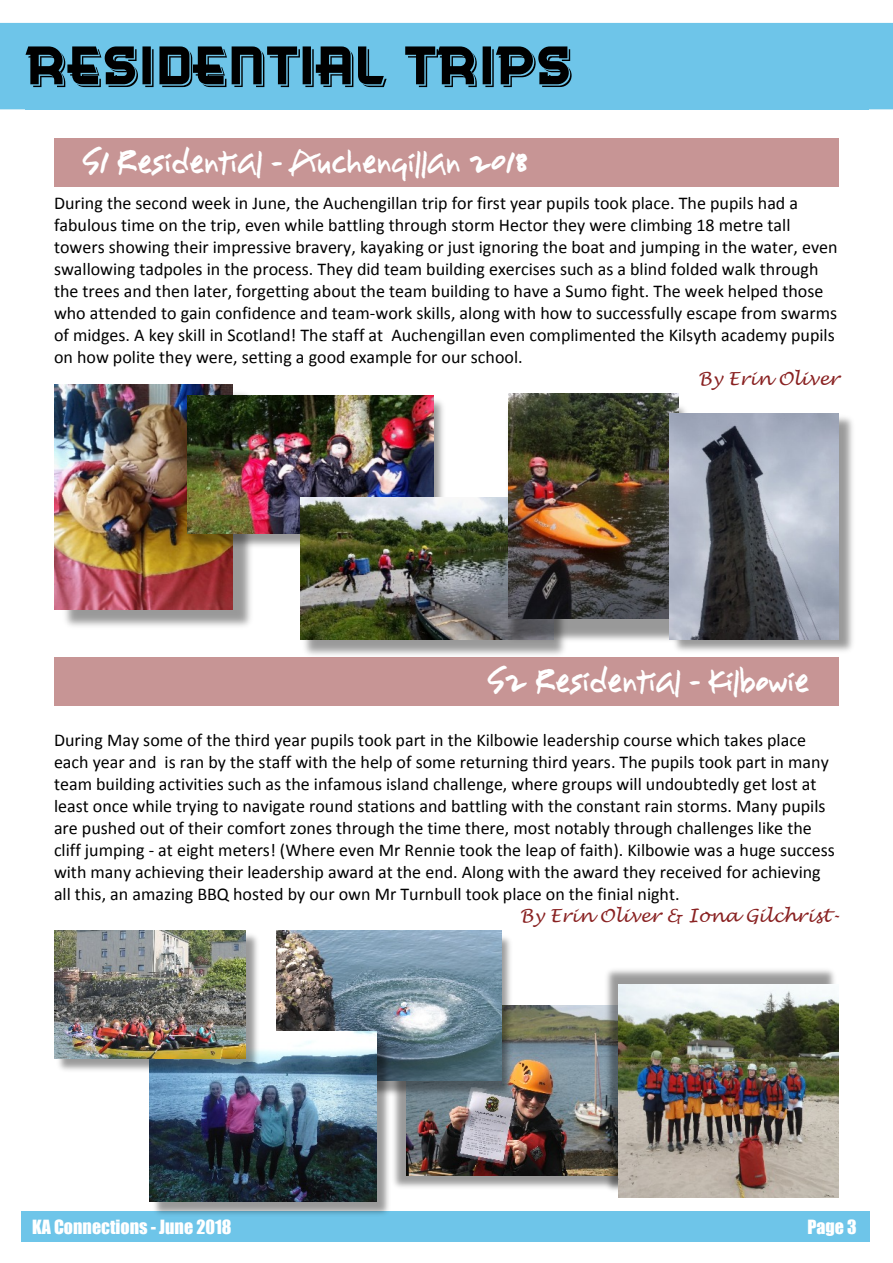
<style>
.page{position:relative;width:893px;height:1263px;background:#fff}
.page>*{position:absolute;margin:0;border:0;box-sizing:border-box;transform-origin:0 0}
.t1{font:54px "Cinema Gothic BTN Shadow";color:#000}
.t2{font:30px "Youngsook BTN";color:#fff}
.t3{font:18px/22px "Calibri";color:#000}
.t4{font:italic 18px "Lucida Handwriting";color:#892121}
.t5{font:18px "Impact";color:#fff}
</style>
<div class="page">
<div style="left:21px;top:1211px;width:849px;height:31px;background:#6ec5e9"></div>
<div style="left:0;top:23px;width:893px;height:86px;background:#6ec5e9"></div>
<div style="left:54px;top:138px;width:785px;height:49px;background:#c79595"></div>
<div style="left:54px;top:657px;width:785px;height:49px;background:#c79595"></div>
<img style="left:65px;top:384px;width:186px;height:242px">
<img style="left:54px;top:384px;width:178px;height:226px">
<img style="left:184px;top:395px;width:259px;height:157px">
<img style="left:188px;top:395px;width:245px;height:139px">
<img style="left:299px;top:497px;width:266px;height:158px">
<img style="left:300px;top:497px;width:203px;height:143px">
<img style="left:503px;top:393px;width:183px;height:252px">
<img style="left:509px;top:393px;width:169px;height:226px">
<img style="left:669px;top:412px;width:184px;height:239px">
<img style="left:669px;top:414px;width:169px;height:225px">
<img style="left:393px;top:1098px;width:209px;height:90px">
<img style="left:406px;top:1006px;width:196px;height:170px">
<img style="left:393px;top:931px;width:122px;height:167px">
<img style="left:276px;top:931px;width:225px;height:149px">
<img style="left:154px;top:1032px;width:239px;height:183px">
<img style="left:150px;top:1032px;width:227px;height:170px">
<img style="left:54px;top:935px;width:207px;height:139px">
<img style="left:54px;top:931px;width:192px;height:127px">
<img style="left:602px;top:969px;width:233px;height:222px">
<img style="left:618px;top:984px;width:221px;height:213px">
<h1 class="t1" style="left:26px;top:29px;width:548px">RESIDENTIAL TRIPS</h1>
<h2 class="t2" style="left:81px;top:144px;width:448px">S1 Residential - Auchengillan 2018</h2>
<p class="t3" style="left:54px;top:193px;width:785px">During the second week in June, the Auchengillan trip for first year pupils took place. The pupils had a fabulous time on the trip, even while battling through storm Hector they were climbing 18 metre tall towers showing their impressive bravery, kayaking or just ignoring the boat and jumping in the water, even swallowing tadpoles in the process. They did team building exercises such as a blind folded walk through the trees and then later, forgetting about the team building to have a Sumo fight. The week helped those who attended to gain confidence and team-work skills, along with how to successfully escape from swarms of midges. A key skill in Scotland! The staff at Auchengillan even complimented the Kilsyth academy pupils on how polite they were, setting a good example for our school.</p>
<p class="t4" style="left:698px;top:369px;width:142px">By Erin Oliver</p>
<h2 class="t2" style="left:486px;top:662px;width:326px">S2 Residential - Kilbowie</h2>
<p class="t3" style="left:54px;top:731px;width:782px">During May some of the third year pupils took part in the Kilbowie leadership course which takes place each year and is ran by the staff with the help of some returning third years. The pupils took part in many team building activities such as the infamous island challenge, where groups will undoubtedly get lost at least once while trying to navigate round stations and battling with the constant rain storms. Many pupils are pushed out of their comfort zones through the time there, most notably through challenges like the cliff jumping - at eight meters! (Where even Mr Rennie took the leap of faith). Kilbowie was a huge success with many achieving their leadership award at the end. Along with the award they received for achieving all this, an amazing BBQ hosted by our own Mr Turnbull took place on the finial night.</p>
<p class="t4" style="left:520px;top:907px;width:321px">By Erin Oliver &amp; Iona Gilchrist-</p>
<p class="t5" style="left:32px;top:1219px;width:201px">KA Connections - June 2018</p>
<p class="t5" style="left:807px;top:1219px;width:51px">Page 3</p>
</div>
